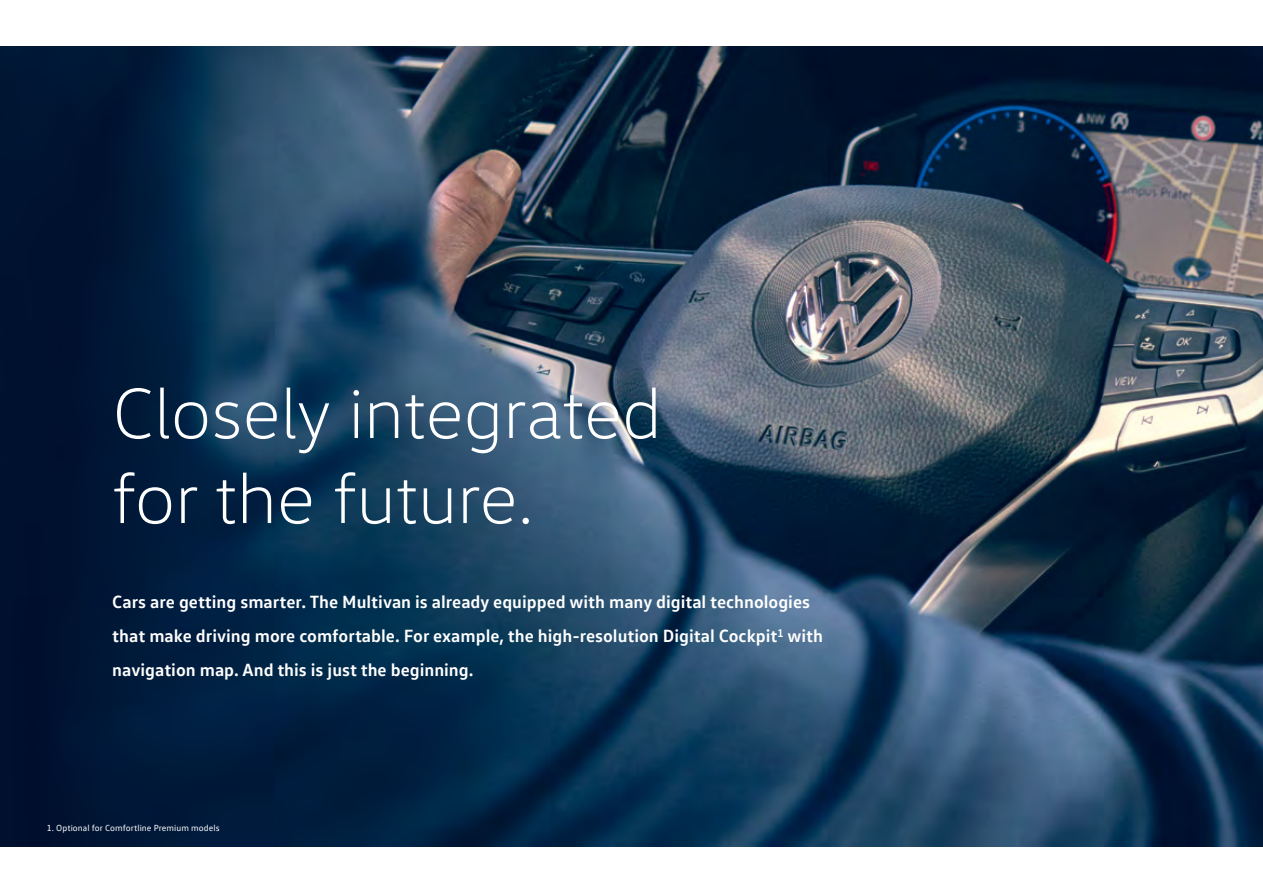
<style>
.page{position:relative;width:1263px;height:893px;background:#fff}
.page>*{position:absolute;margin:0;border:0;box-sizing:border-box;transform-origin:0 0}
.t1{font:300 72px/85.1px "VW Head";color:#fff}
.t2{font:700 18px/34px "VW Text";color:#fff}
.t3{font:9px "VW Text";letter-spacing:.005em;color:#fff}
</style>
<div class="page">
<img style="left:0;top:47px;width:1263px;height:799px">
<h1 class="t1" style="left:112px;top:370px;width:551px">Closely integrated for the future.</h1>
<p class="t2" style="left:112px;top:584px;width:712px">Cars are getting smarter. The Multivan is already equipped with many digital technologies that make driving more comfortable. For example, the high-resolution Digital Cockpit<sup>1</sup> with navigation map. And this is just the beginning.</p>
<p class="t3" style="left:47px;top:823px;width:174px">1. Optional for Comfortline Premium models</p>
</div>
